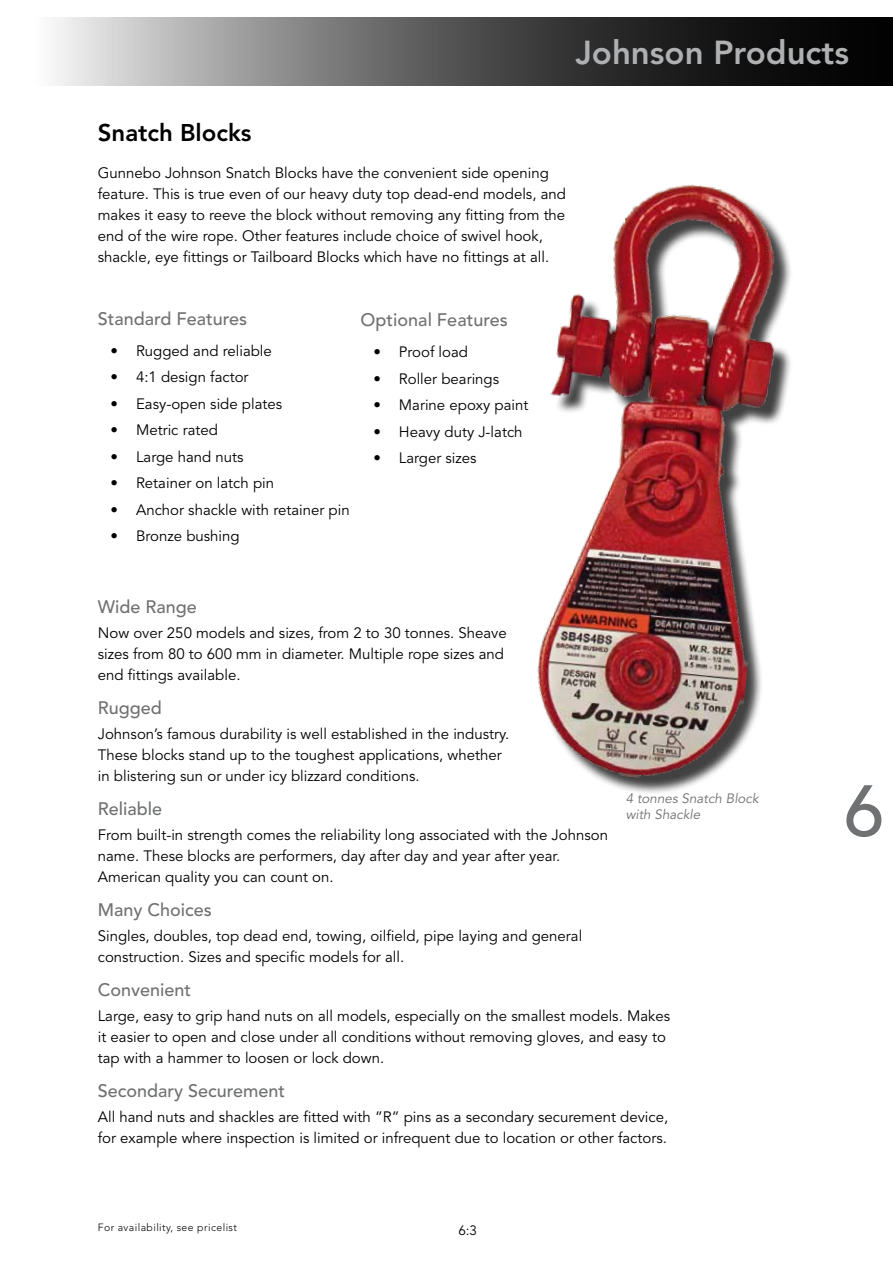
<style>
.page{position:relative;width:893px;height:1263px;background:#fff}
.page>*{position:absolute;margin:0;border:0;box-sizing:border-box;transform-origin:0 0}
.t1{font:500 72px "Avenir LT Std";color:#707172}
.t2{font:800 33px "Avenir LT Std";color:#afb0b2}
.t3{font:800 24px "Avenir LT Std";color:#000}
.t4{font:500 18px "Avenir LT Std";color:#707172}
.t5{font:15px/21px "Avenir LT Std";color:#000}
.t6{font:italic 13.5px/16.5px "Avenir LT Std";color:#707172}
.t7{font:13.5px "Avenir LT Std";color:#000}
.t8{font:300 10.5px "Avenir LT Std";letter-spacing:.04em;color:#000}
</style>
<div class="page">
<svg style="left:53px;top:17px;width:840px;height:68px;background:#5d5d5d"></svg>
<img style="left:537px;top:184px;width:254px;height:605px">
<h2 class="t2" style="left:575px;top:33px;width:275px">Johnson Products</h2>
<h3 class="t3" style="left:98px;top:118px;width:155px">Snatch Blocks</h3>
<p class="t5" style="left:98px;top:162px;width:470px">Gunnebo Johnson Snatch Blocks have the convenient side opening feature. This is true even of our heavy duty top dead-end models, and makes it easy to reeve the block without removing any fitting from the end of the wire rope. Other features include choice of swivel hook, shackle, eye fittings or Tailboard Blocks which have no fittings at all.</p>
<p class="t4" style="left:98px;top:308px;width:151px">Standard Features</p>
<p class="t5" style="left:111px;top:340px;width:163px">• Rugged and reliable</p>
<p class="t5" style="left:111px;top:367px;width:140px">• 4:1 design factor</p>
<p class="t5" style="left:111px;top:393px;width:173px">• Easy-open side plates</p>
<p class="t5" style="left:111px;top:420px;width:109px">• Metric rated</p>
<p class="t5" style="left:111px;top:446px;width:135px">• Large hand nuts</p>
<p class="t5" style="left:111px;top:473px;width:165px">• Retainer on latch pin</p>
<p class="t5" style="left:111px;top:499px;width:241px">• Anchor shackle with retainer pin</p>
<p class="t5" style="left:111px;top:526px;width:131px">• Bronze bushing</p>
<p class="t4" style="left:361px;top:310px;width:149px">Optional Features</p>
<p class="t5" style="left:373px;top:342px;width:96px">• Proof load</p>
<p class="t5" style="left:373px;top:368px;width:127px">• Roller bearings</p>
<p class="t5" style="left:373px;top:395px;width:156px">• Marine epoxy paint</p>
<p class="t5" style="left:373px;top:421px;width:151px">• Heavy duty J-latch</p>
<p class="t5" style="left:373px;top:448px;width:105px">• Larger sizes</p>
<p class="t4" style="left:98px;top:596px;width:100px">Wide Range</p>
<p class="t5" style="left:98px;top:623px;width:411px">Now over 250 models and sizes, from 2 to 30 tonnes. Sheave sizes from 80 to 600 mm in diameter. Multiple rope sizes and end fittings available.</p>
<p class="t4" style="left:98px;top:697px;width:66px">Rugged</p>
<p class="t5" style="left:98px;top:724px;width:413px">Johnson’s famous durability is well established in the industry.<br>These blocks stand up to the toughest applications, whether in blistering sun or under icy blizzard conditions.</p>
<p class="t4" style="left:98px;top:798px;width:66px">Reliable</p>
<p class="t5" style="left:98px;top:825px;width:512px">From built-in strength comes the reliability long associated with the Johnson name. These blocks are performers, day after day and year after year.<br>American quality you can count on.</p>
<p class="t4" style="left:98px;top:899px;width:116px">Many Choices</p>
<p class="t5" style="left:98px;top:926px;width:486px">Singles, doubles, top dead end, towing, oilfield, pipe laying and general construction. Sizes and specific models for all.</p>
<p class="t4" style="left:98px;top:979px;width:95px">Convenient</p>
<p class="t5" style="left:98px;top:1006px;width:574px">Large, easy to grip hand nuts on all models, especially on the smallest models. Makes it easier to open and close under all conditions without removing gloves, and easy to tap with a hammer to loosen or lock down.</p>
<p class="t4" style="left:98px;top:1080px;width:189px">Secondary Securement</p>
<p class="t5" style="left:98px;top:1107px;width:572px">All hand nuts and shackles are fitted with ”R” pins as a secondary securement device, for example where inspection is limited or infrequent due to location or other factors.</p>
<p class="t6" style="left:626px;top:790px;width:134px">4 tonnes Snatch Block with Shackle</p>
<p class="t8" style="left:98px;top:1221px;width:141px">For availability, see pricelist</p>
<p class="t7" style="left:458px;top:1222px;width:20px">6:3</p>
<h1 class="t1" style="left:844px;top:770px;width:42px">6</h1>
</div>
